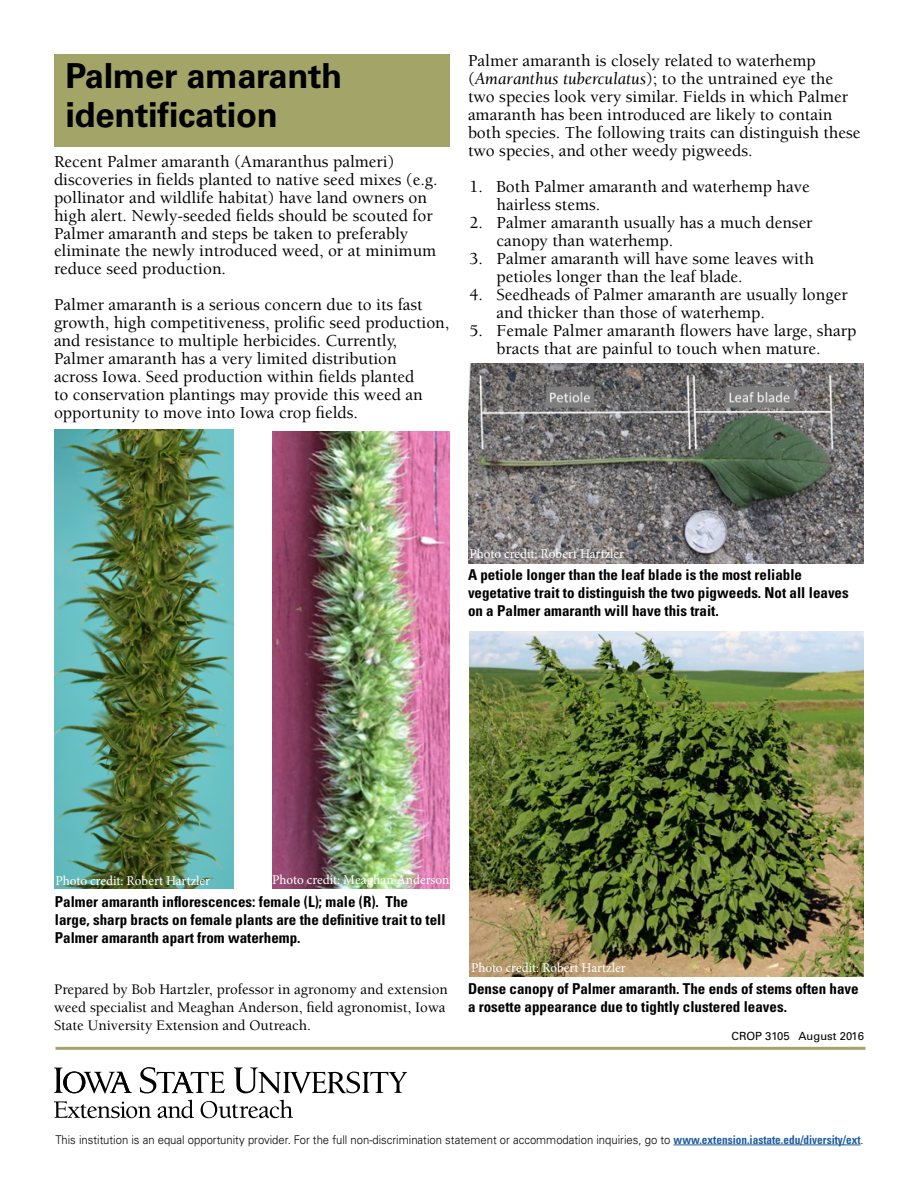
<style>
.page{position:relative;width:918px;height:1188px;background:#fff}
.page>*{position:absolute;margin:0;border:0;box-sizing:border-box;transform-origin:0 0}
.Main_header{font:700 34.5px/39px "Univers LT Std";letter-spacing:-.01em;color:#000}
.body_copy{font:500 17.25px/18px "Berkeley Std";color:#000}
.Photo_Cap{font:700 condensed 15px/18px "Univers LT Std";color:#000}
.Body_text{font:500 15px/18px "Berkeley Std";color:#000}
.t1{font:13.5px "Minion Pro";color:#fff}
.Body_text-2{font:300 12px "Univers LT Std";color:#000;scale:.94 1}
.t2{font:11.25px "Univers LT Std";color:#000}
.s1{font-weight:400;font-style:italic}
.s2{font-family:"Berkeley Std";font-weight:500}
.s3{font-weight:700;font-stretch:condensed;color:#215e9e}
</style>
<div class="page">
<div style="left:54px;top:54px;width:396px;height:93px;background:#a3a467"></div>
<img style="left:54px;top:430px;width:179px;height:458px">
<img style="left:272px;top:431px;width:178px;height:457px">
<svg style="left:54px;top:1068px;width:78px;height:25px"></svg>
<svg style="left:140px;top:1067px;width:85px;height:27px"></svg>
<svg style="left:234px;top:1067px;width:173px;height:27px"></svg>
<svg style="left:54px;top:1101px;width:97px;height:17px"></svg>
<svg style="left:158px;top:1100px;width:36px;height:18px"></svg>
<svg style="left:201px;top:1100px;width:92px;height:18px"></svg>
<img style="left:470px;top:631px;width:394px;height:345px">
<img style="left:468px;top:364px;width:396px;height:199px">
<hr style="left:56px;top:1047px;width:810px;height:3px;background:#a3a467">
<hr style="left:674px;top:1145px;width:187px;height:1px;background:#215e9e">
<h1 class="Main_header" style="left:66px;top:57px;width:278px">Palmer amaranth identification</h1>
<p class="body_copy" style="left:468px;top:52px;width:394px">Palmer amaranth is closely related to waterhemp (<span class="s1">Amaranthus tuberculatus</span>); to the untrained eye the two species look very similar. Fields in which Palmer amaranth has been introduced are likely to contain both species. The following traits can distinguish these two species, and other weedy pigweeds.</p>
<p class="body_copy" style="left:496px;top:178px;width:315px;text-indent:-27px">1. Both Palmer amaranth and waterhemp have hairless stems.</p>
<p class="body_copy" style="left:496px;top:214px;width:318px;text-indent:-27px">2. Palmer amaranth usually has a much denser canopy than waterhemp.</p>
<p class="body_copy" style="left:496px;top:250px;width:319px;text-indent:-27px">3. Palmer amaranth will have some leaves with petioles longer than the leaf blade.</p>
<p class="body_copy" style="left:496px;top:286px;width:353px;text-indent:-27px">4. Seedheads of Palmer amaranth are usually longer and thicker than those of waterhemp.</p>
<p class="body_copy" style="left:470px;top:322px;width:389px;text-align:center">5. Female Palmer amaranth flowers have large, sharp bracts that are painful to touch when mature.</p>
<p class="body_copy" style="left:54px;top:152px;width:385px">Recent Palmer amaranth (Amaranthus palmeri) discoveries in fields planted to native seed mixes (e.g. pollinator and wildlife habitat) have land owners on high alert. Newly-seeded fields should be scouted for Palmer amaranth and steps be taken to preferably eliminate the newly introduced weed, or at minimum reduce seed production.</p>
<p class="body_copy" style="left:54px;top:296px;width:397px">Palmer amaranth is a serious concern due to its fast growth, high competitiveness, prolific seed production, and resistance to multiple herbicides. Currently, Palmer amaranth has a very limited distribution<br>across Iowa. Seed production within fields planted<br>to conservation plantings may provide this weed an opportunity to move into Iowa crop fields.</p>
<p class="t1" style="left:470px;top:544px;width:156px">Photo credit: Robert Hartzler</p>
<p class="Photo_Cap" style="left:468px;top:566px;width:382px">A petiole longer than the leaf blade is the most reliable vegetative trait to distinguish the two pigweeds. Not all leaves on a Palmer amaranth will have this trait.</p>
<p class="t1" style="left:56px;top:872px;width:156px">Photo credit: Robert Hartzler</p>
<p class="t1" style="left:272px;top:871px;width:182px">Photo credit: M<span class="s2">eaghan</span> Anderson.</p>
<p class="Photo_Cap" style="left:55px;top:893px;width:392px">Palmer amaranth inflorescences: female (L); male (R). The large, sharp bracts on female plants are the definitive trait to tell<br>Palmer amaranth apart from waterhemp.</p>
<p class="Body_text" style="left:54px;top:980px;width:395px">Prepared by Bob Hartzler, professor in agronomy and extension weed specialist and Meaghan Anderson, field agronomist, Iowa<br>State University Extension and Outreach.</p>
<p class="t1" style="left:471px;top:958px;width:156px">Photo credit: Robert Hartzler</p>
<p class="Photo_Cap" style="left:468px;top:979px;width:392px">Dense canopy of Palmer amaranth. The ends of stems often have a rosette appearance due to tightly clustered leaves.</p>
<p class="t2" style="left:732px;top:1029px;width:134px">CROP 3105 August 2016</p>
<p class="Body_text-2" style="left:56px;top:1132px;width:861px">This institution is an equal opportunity provider. For the full non-discrimination statement or accommodation inquiries, go to <span class="s3">www.extension.iastate.edu/diversity/ext</span>.</p>
</div>
